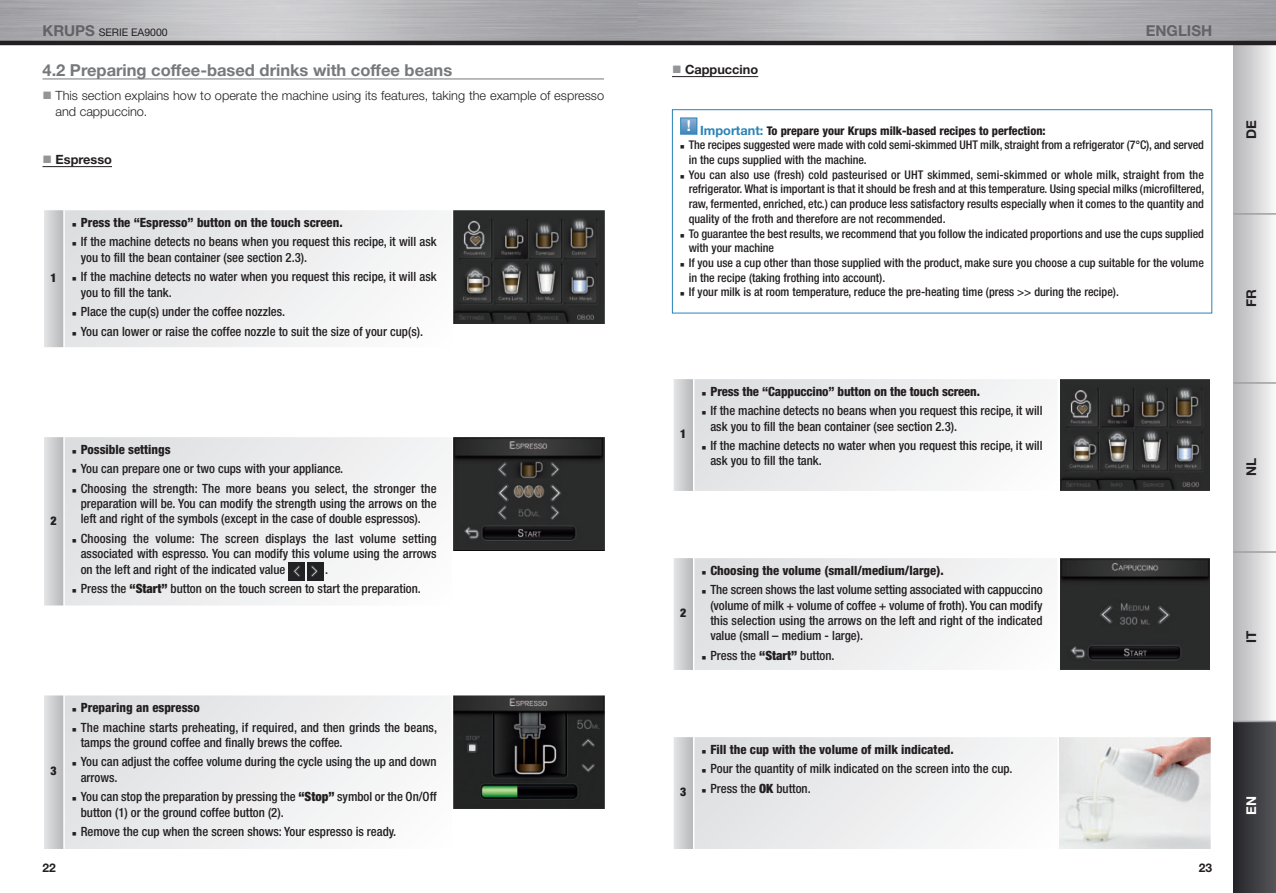
<style>
.page{position:relative;width:1276px;height:893px;background:#fff}
.page>*{position:absolute;margin:0;border:0;box-sizing:border-box;transform-origin:0 0}
.t1{font:700 16.5px "Helvetica Neue";color:#76787b}
.t2{font:700 15px "Helvetica Neue";color:#636366}
.t3{font:700 15px "Helvetica Neue";color:#fff}
.t4{font:700 13.5px "Helvetica Neue";color:#231f20}
.t5{font:700 13.5px "Helvetica Neue";color:#fff}
.t6{font:500 condensed 12.75px/15.3px "Helvetica Neue";color:#231f20}
.t7{font:800 condensed 12.75px "Helvetica Neue";color:#231f20}
.t8{font:300 12.75px/15.8px "Helvetica Neue";color:#231f20}
.t9{font:700 12.75px "Helvetica Neue";color:#231f20}
.t10{font:500 condensed 12px/14.7px "Helvetica Neue";color:#231f20}
.t11{font:800 condensed 12px "Helvetica Neue";color:#231f20}
.t12{font:900 condensed 12px "Helvetica Neue";color:#231f20}
.t13{font:700 12px "Helvetica Neue";color:#231f20}
.t14{font:10.5px "Helvetica Neue";color:#231f20}
.s1{font-weight:700;font-size:15px;color:#636366}
.s2{color:#939598}
.s3{font-weight:900}
.s4{font-weight:700;font-stretch:normal;font-size:12.75px;color:#2983b7}
</style>
<div class="page">
<div style="left:1233px;top:45px;width:42px;height:169px;background:linear-gradient(to right,#b3b3b7,#f5f5f6)"></div>
<div style="left:1233px;top:214px;width:42px;height:169px;background:linear-gradient(to right,#b3b3b7,#f5f5f6)"></div>
<div style="left:1233px;top:383px;width:42px;height:169px;background:linear-gradient(to right,#b3b3b7,#f5f5f6)"></div>
<div style="left:1233px;top:552px;width:42px;height:169px;background:linear-gradient(to right,#b3b3b7,#f5f5f6)"></div>
<div style="left:1233px;top:722px;width:43px;height:171px;background:linear-gradient(to right,#242429,#545559)"></div>
<hr style="left:1233px;top:213px;width:43px;height:2px;background:#9d9fa2">
<hr style="left:1233px;top:382px;width:43px;height:2px;background:#9d9fa2">
<hr style="left:1233px;top:551px;width:43px;height:2px;background:#9d9fa2">
<hr style="left:1233px;top:721px;width:43px;height:1px;background:#9d9fa2">
<hr style="left:43px;top:79px;width:561px;height:1px;background:#76787b">
<hr style="left:43px;top:166px;width:69px;height:1px;background:#231f20">
<svg style="left:0;top:0;width:638px;height:41px;background:#b5b4b8"></svg>
<hr style="left:638px;top:41px;width:638px;height:4px;background:#231f20">
<hr style="left:0;top:41px;width:638px;height:4px;background:#231f20">
<svg style="left:44px;top:210px;width:19px;height:137px;background:#cdced0"></svg>
<div style="left:65px;top:210px;width:387px;height:137px;background:linear-gradient(to right,#dfe0e3,#f9fafa)"></div>
<img style="left:453px;top:210px;width:152px;height:113px">
<svg style="left:44px;top:437px;width:19px;height:168px;background:#cdced0"></svg>
<div style="left:65px;top:437px;width:387px;height:168px;background:linear-gradient(to right,#e0e1e3,#f8f9f9)"></div>
<img style="left:453px;top:437px;width:152px;height:114px">
<svg style="left:44px;top:695px;width:19px;height:154px;background:#cdced1"></svg>
<div style="left:65px;top:695px;width:387px;height:154px;background:linear-gradient(to right,#e0e1e3,#f9f9fa)"></div>
<img style="left:453px;top:695px;width:152px;height:113px">
<hr style="left:672px;top:76px;width:86px;height:1px;background:#231f20">
<div style="left:673px;top:379px;width:20px;height:112px;background:linear-gradient(to right,#e5e6e7,#babbbe)"></div>
<div style="left:694px;top:379px;width:363px;height:112px;background:linear-gradient(to right,#dfe0e2,#fafafa)"></div>
<img style="left:1060px;top:379px;width:149px;height:112px">
<div style="left:673px;top:558px;width:20px;height:112px;background:linear-gradient(to right,#e5e6e7,#babbbe)"></div>
<div style="left:694px;top:558px;width:363px;height:112px;background:linear-gradient(to right,#dfe0e2,#fafafa)"></div>
<img style="left:1060px;top:558px;width:149px;height:112px">
<div style="left:673px;top:737px;width:20px;height:112px;background:linear-gradient(to right,#e5e6e7,#babbbe)"></div>
<div style="left:694px;top:737px;width:363px;height:112px;background:linear-gradient(to right,#dfe0e2,#fafafa)"></div>
<img style="left:1059px;top:737px;width:151px;height:112px">
<div style="left:672px;top:109px;width:540px;height:204px;border:1px solid #2983b7"></div>
<svg style="left:682px;top:120px;width:13px;height:13px"></svg>
<div style="left:680px;top:118px;width:17px;height:17px;border:1px solid #2983b7"></div>
<img style="left:307px;top:562px;width:16px;height:18px">
<img style="left:288px;top:562px;width:17px;height:18px">
<p class="t14" style="left:43px;top:29px;width:127px"><span class="s1">KRUPS</span> SERIE EA9000</p>
<p class="t1" style="left:43px;top:64px;width:411px">4.2 Preparing coffee-based drinks with coffee beans</p>
<p class="t8" style="left:55px;top:89px;width:550px;text-indent:-13px"><span class="s2">■</span> This section explains how to operate the machine using its features, taking the example of espresso and cappuccino.</p>
<p class="t9" style="left:43px;top:155px;width:71px"><span class="s2">■</span> Espresso</p>
<p class="t12" style="left:51px;top:273px;width:8px">1</p>
<p class="t7" style="left:72px;top:218px;width:272px">■ Press the “Espresso” button on the touch screen.</p>
<p class="t6" style="left:81px;top:235px;width:357px;text-indent:-8px">■ If the machine detects no beans when you request this recipe, it will ask you to fill the bean container (see section 2.3).</p>
<p class="t6" style="left:81px;top:270px;width:357px;text-indent:-8px">■ If the machine detects no water when you request this recipe, it will ask you to fill the tank.</p>
<p class="t6" style="left:72px;top:305px;width:214px">■ Place the cup(s) under the coffee nozzles.</p>
<p class="t6" style="left:72px;top:325px;width:352px">■ You can lower or raise the coffee nozzle to suit the size of your cup(s).</p>
<p class="t12" style="left:51px;top:516px;width:8px">2</p>
<p class="t7" style="left:72px;top:445px;width:100px">■ Possible settings</p>
<p class="t6" style="left:72px;top:462px;width:272px">■ You can prepare one or two cups with your appliance.</p>
<p class="t6" style="left:81px;top:482px;width:357px;text-align:justify;text-indent:-8px">■ Choosing the strength: The more beans you select, the stronger the preparation will be. You can modify the strength using the arrows on the left and right of the symbols (except in the case of double espressos).</p>
<p class="t6" style="left:81px;top:532px;width:357px;text-align:justify;text-indent:-8px">■ Choosing the volume: The screen displays the last volume setting associated with espresso. You can modify this volume using the arrows on the left and right of the indicated value</p>
<p class="t6" style="left:325px;top:563px;width:5px">.</p>
<p class="t6" style="left:72px;top:582px;width:350px">■ Press the <span class="s3">“Start”</span> button on the touch screen to start the preparation.</p>
<p class="t12" style="left:51px;top:767px;width:8px">3</p>
<p class="t13" style="left:43px;top:864px;width:15px">22</p>
<p class="t7" style="left:72px;top:703px;width:129px">■ Preparing an espresso</p>
<p class="t6" style="left:81px;top:720px;width:358px;text-indent:-8px">■ The machine starts preheating, if required, and then grinds the beans, tamps the ground coffee and finally brews the coffee.</p>
<p class="t6" style="left:81px;top:755px;width:357px;text-indent:-8px">■ You can adjust the coffee volume during the cycle using the up and down arrows.</p>
<p class="t6" style="left:81px;top:790px;width:357px;text-indent:-8px">■ You can stop the preparation by pressing the <span class="s3">“Stop”</span> symbol or the On/Off button (1) or the ground coffee button (2).</p>
<p class="t6" style="left:72px;top:825px;width:325px">■ Remove the cup when the screen shows: Your espresso is ready.</p>
<p class="t9" style="left:672px;top:65px;width:88px"><span class="s2">■</span> Cappuccino</p>
<p class="t2" style="left:1145px;top:25px;width:68px">ENGLISH</p>
<p class="t3" style="left:686px;top:120px;width:6px">!</p>
<p class="t11" style="left:700px;top:126px;width:347px"><span class="s4">Important:</span> To prepare your Krups milk-based recipes to perfection:</p>
<p class="t10" style="left:688px;top:139px;width:517px;text-indent:-8px">■ The recipes suggested were made with cold semi-skimmed UHT milk, straight from a refrigerator (7°C), and served in the cups supplied with the machine.</p>
<p class="t10" style="left:688px;top:168px;width:517px;text-align:justify;text-indent:-8px">■ You can also use (fresh) cold pasteurised or UHT skimmed, semi-skimmed or whole milk, straight from the refrigerator. What is important is that it should be fresh and at this temperature. Using special milks (microfiltered, raw, fermented, enriched, etc.) can produce less satisfactory results especially when it comes to the quantity and quality of the froth and therefore are not recommended.</p>
<p class="t10" style="left:688px;top:227px;width:517px;text-indent:-8px">■ To guarantee the best results, we recommend that you follow the indicated proportions and use the cups supplied with your machine</p>
<p class="t10" style="left:688px;top:256px;width:517px;text-indent:-8px">■ If you use a cup other than those supplied with the product, make sure you choose a cup suitable for the volume in the recipe (taking frothing into account).</p>
<p class="t10" style="left:680px;top:286px;width:440px">■ If your milk is at room temperature, reduce the pre-heating time (press &gt;&gt; during the recipe).</p>
<p class="t12" style="left:680px;top:430px;width:8px">1</p>
<p class="t7" style="left:702px;top:387px;width:279px">■ Press the “Cappuccino” button on the touch screen.</p>
<p class="t6" style="left:710px;top:404px;width:334px;text-indent:-8px">■ If the machine detects no beans when you request this recipe, it will ask you to fill the bean container (see section 2.3).</p>
<p class="t6" style="left:710px;top:439px;width:334px;text-indent:-8px">■ If the machine detects no water when you request this recipe, it will ask you to fill the tank.</p>
<p class="t4" style="left:1246px;top:139px;width:20px;rotate:-90deg">DE</p>
<p class="t4" style="left:1246px;top:307px;width:19px;rotate:-90deg">FR</p>
<p class="t4" style="left:1246px;top:476px;width:19px;rotate:-90deg">NL</p>
<p class="t12" style="left:680px;top:609px;width:8px">2</p>
<p class="t7" style="left:702px;top:566px;width:243px">■ Choosing the volume (small/medium/large).</p>
<p class="t6" style="left:710px;top:583px;width:334px;text-align:justify;text-indent:-8px">■ The screen shows the last volume setting associated with cappuccino (volume of milk + volume of coffee + volume of froth). You can modify this selection using the arrows on the left and right of the indicated value (small – medium - large).</p>
<p class="t6" style="left:702px;top:649px;width:134px">■ Press the <span class="s3">“Start”</span> button.</p>
<p class="t12" style="left:680px;top:788px;width:8px">3</p>
<p class="t7" style="left:702px;top:745px;width:253px">■ Fill the cup with the volume of milk indicated.</p>
<p class="t6" style="left:702px;top:762px;width:312px">■ Pour the quantity of milk indicated on the screen into the cup.</p>
<p class="t6" style="left:702px;top:782px;width:110px">■ Press the <span class="s3">OK</span> button.</p>
<p class="t4" style="left:1246px;top:643px;width:14px;rotate:-90deg">IT</p>
<p class="t13" style="left:1198px;top:863px;width:15px">23</p>
<p class="t5" style="left:1246px;top:815px;width:20px;rotate:-90deg">EN</p>
</div>
